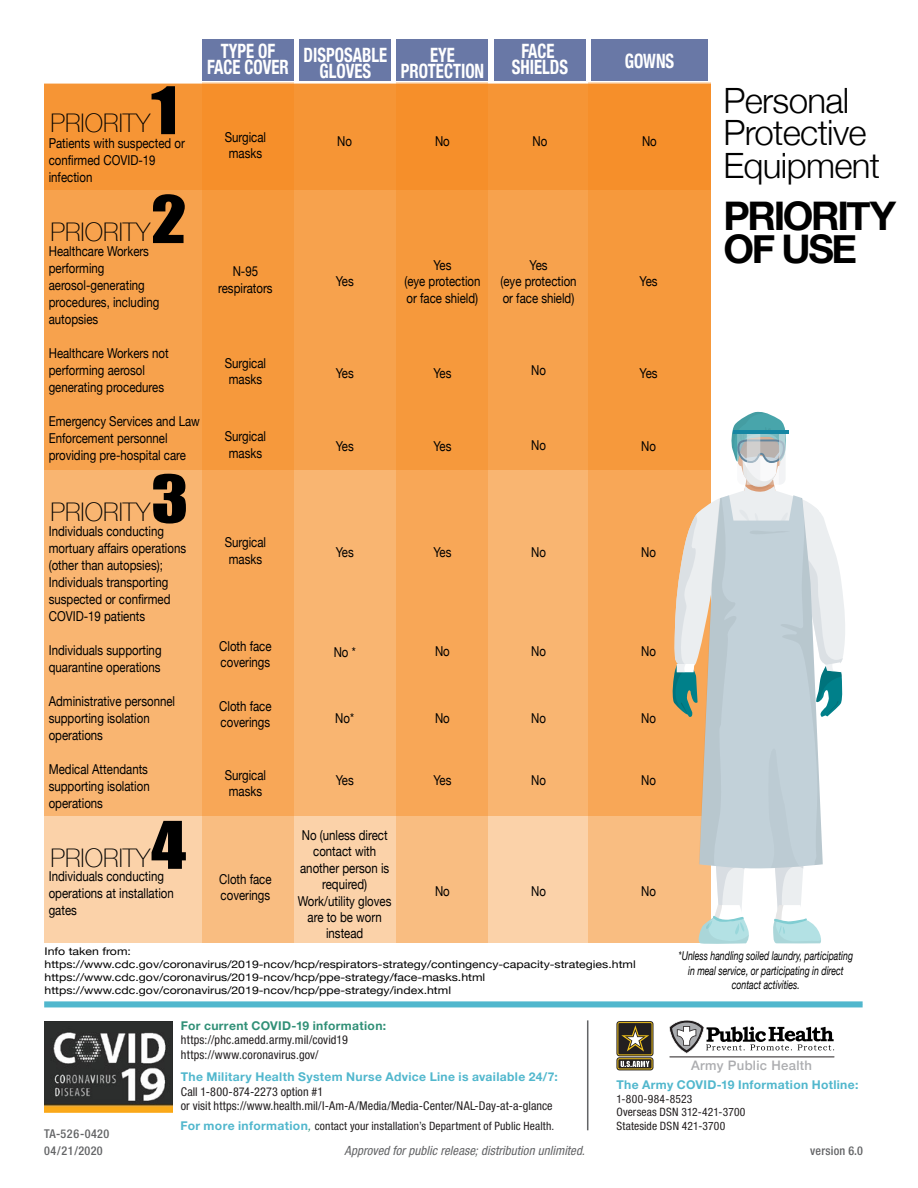
<style>
.page{position:relative;width:918px;height:1188px;background:#fff}
.page>*{position:absolute;margin:0;border:0;box-sizing:border-box;transform-origin:0 0}
.t1{font:60.6px "Impact";color:#000;scale:1.16 1}
.t2{font:700 39.45px/33.5px "Helvetica Neue";letter-spacing:-.06em;color:#000}
.t3{font:300 34.95px/32.7px "Helvetica Neue";letter-spacing:-.02em;color:#000}
.t4{font:100 25.65px "Helvetica Neue";color:#000;scale:.96 1}
.t5{font:700 condensed 19.8px/15.8px "Helvetica Neue";color:#fff;text-align:center;scale:.85 1}
.t6{font:13.65px/16.4px "Helvetica Neue";color:#000;scale:.84 1}
.t7{font:500 13.05px "Helvetica Neue";letter-spacing:.025em;color:#acadb0}
.t8{font:italic condensed 12.75px "Helvetica Neue LT Std";letter-spacing:.005em;color:#636466}
.t9{font:condensed 12.15px/14.5px "Helvetica Neue LT Std";letter-spacing:.01em;color:#231f20}
.t10{font:italic 12.15px/14.5px "Helvetica Neue";color:#000;text-align:center;scale:.72 1}
.t11{font:700 12.15px "Helvetica Neue LT Std";letter-spacing:.025em;color:#51b7cd}
.t12{font:500 condensed 12.15px "Helvetica Neue LT Std";letter-spacing:.025em;color:#636466}
.t13{font:700 12.15px "Helvetica Neue LT Std";letter-spacing:.025em;color:#319077}
.t14{font:condensed 11.55px/13.8px "Helvetica Neue LT Std";letter-spacing:.01em;color:#231f20}
.t15{font:10.65px/12.8px "Helvetica Neue";color:#000;scale:1.16 1}
.s1{font-weight:700;font-stretch:normal;font-size:12.15px;color:#51b7cd}
.s2{font-style:italic;font-stretch:normal;color:#319077}
</style>
<div class="page">
<div style="left:44px;top:1001px;width:819px;height:6px;background:#51b7cd"></div>
<svg style="left:669px;top:1020px;width:165px;height:34px"></svg>
<hr style="left:670px;top:1057px;width:164px;height:1px;background:#231f20">
<svg style="left:616px;top:1021px;width:37px;height:49px;background:#655a3d"></svg>
<img style="left:44px;top:1021px;width:129px;height:91px">
<hr style="left:587px;top:1020px;width:1px;height:110px;background:#636466">
<div style="left:202px;top:39px;width:92px;height:42px;background:#6978a6"></div>
<div style="left:300px;top:39px;width:91px;height:42px;background:#6978a6"></div>
<div style="left:397px;top:39px;width:91px;height:42px;background:#6978a6"></div>
<div style="left:494px;top:39px;width:92px;height:42px;background:#6978a6"></div>
<div style="left:591px;top:39px;width:117px;height:42px;background:#6978a6"></div>
<div style="left:44px;top:84px;width:667px;height:859px;background:#fbd2a9"></div>
<div style="left:44px;top:84px;width:667px;height:731px;background:#f9b571"></div>
<div style="left:44px;top:84px;width:667px;height:386px;background:#f7a24d"></div>
<div style="left:44px;top:84px;width:667px;height:105px;background:#f69535"></div>
<svg style="left:202px;top:83px;width:92px;height:860px;background:#f7a24e"></svg>
<svg style="left:397px;top:83px;width:91px;height:860px;background:#f7a24e"></svg>
<svg style="left:588px;top:83px;width:123px;height:860px"></svg>
<svg style="left:672px;top:412px;width:173px;height:532px"></svg>
<h1 class="t1" style="left:151px;top:63px;width:25px">1</h1>
<p class="t6" style="left:49px;top:136px;width:164px;line-height:17px">Patients with suspected or confirmed COVID-19 infection</p>
<h3 class="t4" style="left:51px;top:104px;width:105px">PRIORITY</h3>
<h1 class="t1" style="left:151px;top:172px;width:32px">2</h1>
<p class="t6" style="left:49px;top:260px;width:133px;line-height:17px">performing aerosol-generating procedures, including autopsies</p>
<p class="t6" style="left:49px;top:345px;width:144px;line-height:17px">Healthcare Workers not performing aerosol generating procedures</p>
<p class="t6" style="left:49px;top:413px;width:181px;line-height:17px">Emergency Services and Law<br>Enforcement personnel providing pre-hospital care</p>
<h3 class="t4" style="left:51px;top:212px;width:105px">PRIORITY</h3>
<p class="t6" style="left:49px;top:244px;width:121px">Healthcare Workers</p>
<h1 class="t1" style="left:151px;top:452px;width:34px">3</h1>
<p class="t6" style="left:49px;top:540px;width:165px;line-height:17px">mortuary affairs operations (other than autopsies);<br>Individuals transporting suspected or confirmed<br>COVID-19 patients</p>
<p class="t6" style="left:49px;top:642px;width:136px;line-height:17px">Individuals supporting quarantine operations</p>
<p class="t6" style="left:49px;top:693px;width:152px;line-height:17px">Administrative personnel supporting isolation operations</p>
<p class="t6" style="left:49px;top:761px;width:122px;line-height:17px">Medical Attendants supporting isolation operations</p>
<h3 class="t4" style="left:51px;top:492px;width:105px">PRIORITY</h3>
<p class="t6" style="left:49px;top:524px;width:139px">Individuals conducting</p>
<h1 class="t1" style="left:151px;top:798px;width:32px">4</h1>
<p class="t6" style="left:49px;top:885px;width:150px;line-height:17px">operations at installation gates</p>
<h3 class="t4" style="left:51px;top:838px;width:105px">PRIORITY</h3>
<p class="t6" style="left:49px;top:868px;width:139px">Individuals conducting</p>
<h3 class="t5" style="left:207px;top:42px;width:97px">TYPE OF<br>FACE COVER</h3>
<h3 class="t5" style="left:304px;top:46px;width:100px">DISPOSABLE<br>GLOVES</h3>
<h3 class="t5" style="left:401px;top:46px;width:100px">EYE<br>PROTECTION</h3>
<h3 class="t5" style="left:512px;top:42px;width:68px">FACE<br>SHIELDS</h3>
<h3 class="t5" style="left:625px;top:52px;width:60px">GOWNS</h3>
<p class="t6" style="left:225px;top:130px;width:51px">Surgical masks</p>
<p class="t6" style="left:337px;top:134px;width:19px">No</p>
<p class="t6" style="left:435px;top:134px;width:19px">No</p>
<p class="t6" style="left:533px;top:134px;width:19px">No</p>
<p class="t6" style="left:642px;top:134px;width:19px">No</p>
<p class="t6" style="left:218px;top:264px;width:66px;text-align:center">N-95 respirators</p>
<p class="t6" style="left:225px;top:356px;width:51px">Surgical masks</p>
<p class="t6" style="left:225px;top:429px;width:51px">Surgical masks</p>
<p class="t6" style="left:336px;top:274px;width:23px">Yes</p>
<p class="t6" style="left:336px;top:365px;width:23px">Yes</p>
<p class="t6" style="left:336px;top:439px;width:23px">Yes</p>
<p class="t6" style="left:404px;top:258px;width:92px;text-align:center">Yes<br>(eye protection or face shield)</p>
<p class="t6" style="left:501px;top:258px;width:92px;text-align:center">Yes<br>(eye protection or face shield)</p>
<p class="t6" style="left:433px;top:365px;width:23px">Yes</p>
<p class="t6" style="left:531px;top:363px;width:19px">No</p>
<p class="t6" style="left:433px;top:439px;width:23px">Yes</p>
<p class="t6" style="left:531px;top:437px;width:19px">No</p>
<p class="t6" style="left:640px;top:274px;width:23px">Yes</p>
<p class="t6" style="left:640px;top:365px;width:23px">Yes</p>
<p class="t6" style="left:641px;top:439px;width:19px">No</p>
<p class="t6" style="left:225px;top:535px;width:51px">Surgical masks</p>
<p class="t6" style="left:336px;top:545px;width:23px">Yes</p>
<p class="t6" style="left:433px;top:545px;width:23px">Yes</p>
<p class="t6" style="left:219px;top:638px;width:64px">Cloth face coverings</p>
<p class="t6" style="left:219px;top:699px;width:64px">Cloth face coverings</p>
<p class="t6" style="left:225px;top:768px;width:51px">Surgical masks</p>
<p class="t6" style="left:219px;top:872px;width:64px">Cloth face coverings</p>
<p class="t6" style="left:334px;top:644px;width:28px">No *</p>
<p class="t6" style="left:335px;top:711px;width:24px">No*</p>
<p class="t6" style="left:435px;top:644px;width:19px">No</p>
<p class="t6" style="left:435px;top:711px;width:19px">No</p>
<p class="t6" style="left:336px;top:772px;width:23px">Yes</p>
<p class="t6" style="left:433px;top:772px;width:23px">Yes</p>
<p class="t6" style="left:298px;top:828px;width:113px;text-align:center">No (unless direct contact with another person is required)<br>Work/utility gloves are to be worn instead</p>
<p class="t6" style="left:435px;top:884px;width:19px">No</p>
<p class="t6" style="left:531px;top:545px;width:19px">No</p>
<p class="t6" style="left:641px;top:545px;width:19px">No</p>
<p class="t6" style="left:531px;top:644px;width:19px">No</p>
<p class="t6" style="left:641px;top:644px;width:19px">No</p>
<p class="t6" style="left:531px;top:711px;width:19px">No</p>
<p class="t6" style="left:641px;top:711px;width:19px">No</p>
<p class="t6" style="left:531px;top:772px;width:19px">No</p>
<p class="t6" style="left:641px;top:772px;width:19px">No</p>
<p class="t6" style="left:531px;top:884px;width:19px">No</p>
<p class="t6" style="left:641px;top:884px;width:19px">No</p>
<h3 class="t3" style="left:724px;top:81px;width:158px">Personal<br>Protective<br>Equipment</h3>
<h2 class="t2" style="left:724px;top:200px;width:174px">PRIORITY<br>OF USE</h2>
<p class="t15" style="left:45px;top:946px;width:511px">Info taken from: https://www.cdc.gov/coronavirus/2019-ncov/hcp/respirators-strategy/contingency-capacity-strategies.html https://www.cdc.gov/coronavirus/2019-ncov/hcp/ppe-strategy/face-masks.html https://www.cdc.gov/coronavirus/2019-ncov/hcp/ppe-strategy/index.html</p>
<p class="t10" style="left:679px;top:949px;width:244px">*Unless handling soiled laundry, participating in meal service, or participating in direct contact activities.</p>
<p class="t12" style="left:44px;top:1127px;width:66px">TA-526-0420</p>
<p class="t13" style="left:181px;top:1018px;width:207px">For current COVID-19 information:</p>
<p class="t9" style="left:181px;top:1033px;width:169px">https://phc.amedd.army.mil/covid19 https://www.coronavirus.gov/</p>
<p class="t11" style="left:181px;top:1069px;width:378px">The Military Health System Nurse Advice Line is available 24/7:</p>
<p class="t9" style="left:181px;top:1084px;width:373px">Call 1-800-874-2273 option #1<br>or visit https://www.health.mil/I-Am-A/Media/Media-Center/NAL-Day-at-a-glance</p>
<p class="t14" style="left:180px;top:1119px;width:375px"><span class="s1">For more information</span><span class="s2">,</span> contact your installation’s Department of Public Health.</p>
<p class="t12" style="left:44px;top:1144px;width:60px">04/21/2020</p>
<p class="t8" style="left:345px;top:1143px;width:242px">Approved for public release; distribution unlimited.</p>
<p class="t7" style="left:691px;top:1055px;width:122px">Army Public Health</p>
<p class="t11" style="left:616px;top:1077px;width:243px">The Army COVID-19 Information Hotline:</p>
<p class="t14" style="left:616px;top:1092px;width:131px">1-800-984-8523<br>Overseas DSN 312-421-3700<br>Stateside DSN 421-3700</p>
<p class="t12" style="left:810px;top:1144px;width:54px">version 6.0</p>
</div>
